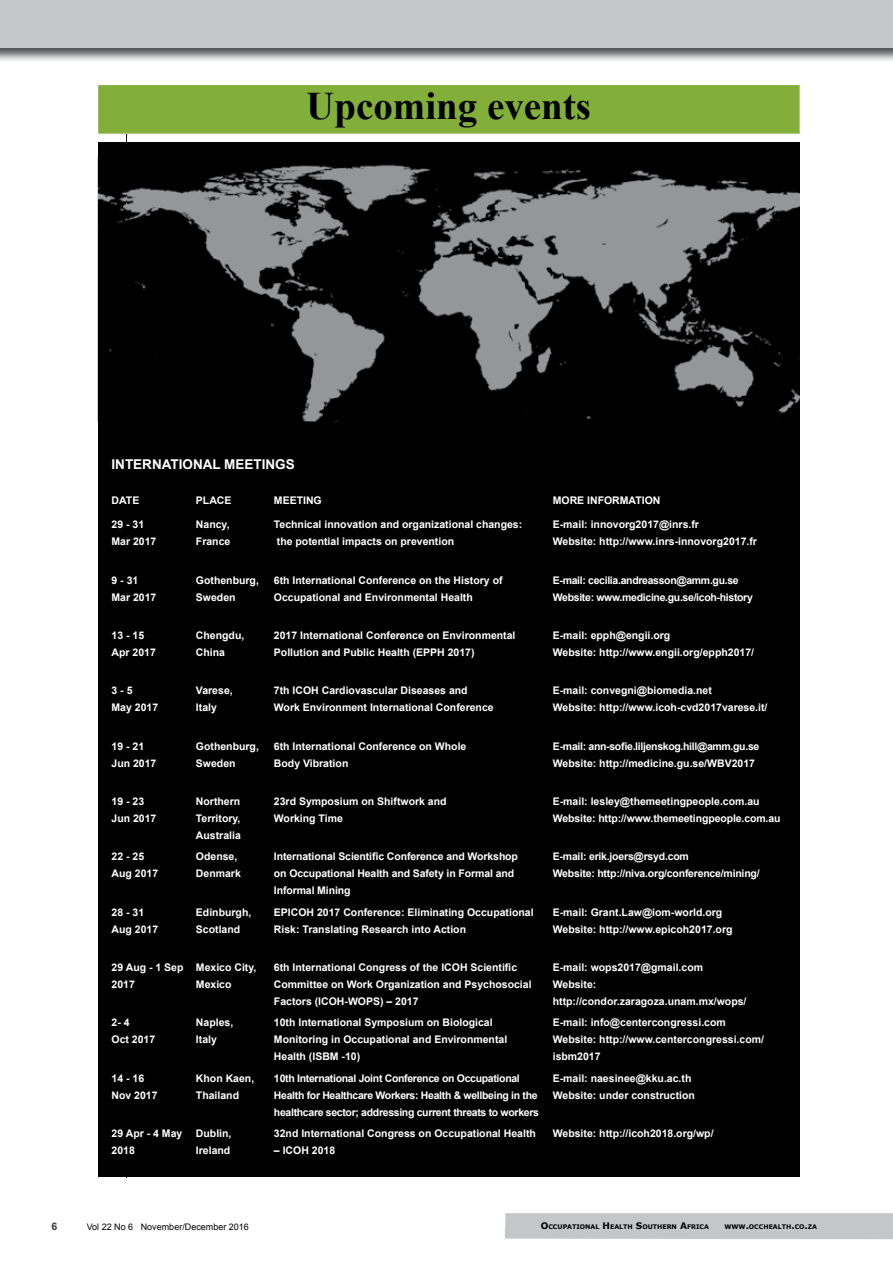
<style>
.page{position:relative;width:893px;height:1263px;background:#fff}
.page>*{position:absolute;margin:0;border:0;box-sizing:border-box;transform-origin:0 0}
.t1{font:700 39px "Times New Roman";color:#000}
.t2{font:700 13.5px "Arial";color:#fff}
.t3{font:700 10.5px/17px "Arial";color:#fff}
.t4{font:700 10.5px/17px "Arial";letter-spacing:-.03em;color:#fff}
.t5{font:700 10.5px/17px "Arial";letter-spacing:-.02em;color:#fff}
.t6{font:700 10.5px "Arial";color:#414042}
.t7{font:9px "Arial";color:#000}
.t8{font:700 6.3px "Verdana";color:#000}
.s1{color:#000}
.s2{font-size:9px}
</style>
<div class="page">
<div style="left:505px;top:1213px;width:388px;height:26px;background:#c4c6c8"></div>
<img style="left:0;top:48px;width:893px;height:13px">
<div style="left:0;top:0;width:893px;height:48px;background:#c4c6c8"></div>
<hr style="left:126px;top:127px;width:1px;height:1051px;background:#000">
<div style="left:98px;top:142px;width:701px;height:1035px;background:#000"></div>
<div style="left:98px;top:85px;width:701px;height:48px;background:#81af39"></div>
<img style="left:98px;top:164px;width:701px;height:257px">
<img style="left:126px;top:164px;width:1px;height:257px">
<h1 class="t1" style="left:306px;top:79px;width:286px">Upcoming events</h1>
<p class="t2" style="left:112px;top:456px;width:185px">INTERNATIONAL MEETINGS</p>
<p class="t3" style="left:112px;top:492px;width:29px">DATE</p>
<p class="t3" style="left:196px;top:492px;width:37px">PLACE</p>
<p class="t3" style="left:274px;top:492px;width:49px">MEETING</p>
<p class="t3" style="left:553px;top:492px;width:109px">MORE INFORMATION</p>
<p class="t3" style="left:112px;top:516px;width:46px">29 - 31<br>Mar 2017</p>
<p class="t3" style="left:196px;top:516px;width:36px">Nancy,<br>France</p>
<p class="t3" style="left:274px;top:516px;width:250px">Technical innovation and organizational changes: the potential impacts on prevention</p>
<p class="t3" style="left:553px;top:516px;width:206px">E-mail: innovorg2017@inrs.fr<br>Website: http://www.inrs-innovorg2017.fr</p>
<p class="t3" style="left:112px;top:572px;width:46px">9 - 31<br>Mar 2017</p>
<p class="t3" style="left:196px;top:572px;width:64px">Gothenburg,<br>Sweden</p>
<p class="t3" style="left:274px;top:572px;width:230px">6th International Conference on the History of<br>Occupational and Environmental Health</p>
<p class="t4" style="left:553px;top:572px;width:202px">E-mail: cecilia.andreasson@amm.gu.se<br>Website: www.medicine.gu.se/icoh-history</p>
<p class="t3" style="left:112px;top:627px;width:46px">13 - 15<br>Apr 2017</p>
<p class="t3" style="left:196px;top:627px;width:50px">Chengdu,<br>China</p>
<p class="t3" style="left:274px;top:627px;width:243px">2017 International Conference on Environmental<br>Pollution and Public Health (EPPH 2017)</p>
<p class="t3" style="left:553px;top:627px;width:203px">E-mail: epph@engii.org<br>Website: http://www.engii.org/epph2017/</p>
<p class="t3" style="left:112px;top:682px;width:48px">3 - 5<br>May 2017</p>
<p class="t3" style="left:196px;top:682px;width:38px">Varese,<br>Italy</p>
<p class="t3" style="left:274px;top:682px;width:221px">7th ICOH Cardiovascular Diseases and<br>Work Environment International Conference</p>
<p class="t3" style="left:553px;top:682px;width:216px">E-mail: convegni@biomedia.net<br>Website: http://www.icoh-cvd2017varese.it/</p>
<p class="t3" style="left:112px;top:738px;width:46px">19 - 21<br>Jun 2017</p>
<p class="t3" style="left:196px;top:738px;width:64px">Gothenburg,<br>Sweden</p>
<p class="t3" style="left:274px;top:738px;width:194px">6th International Conference on Whole<br>Body Vibration</p>
<p class="t5" style="left:553px;top:738px;width:208px">E-mail: ann-sofie.liljenskog.hill@amm.gu.se<br>Website: http://medicine.gu.se/WBV2017</p>
<p class="t3" style="left:112px;top:793px;width:46px">19 - 23<br>Jun 2017</p>
<p class="t3" style="left:196px;top:793px;width:46px;text-align:justify">Northern Territory, Australia</p>
<p class="t3" style="left:274px;top:793px;width:174px">23rd Symposium on Shiftwork and<br>Working Time</p>
<p class="t3" style="left:553px;top:793px;width:229px">E-mail: lesley@themeetingpeople.com.au<br>Website: http://www.themeetingpeople.com.au</p>
<p class="t3" style="left:112px;top:848px;width:48px">22 - 25<br>Aug 2017</p>
<p class="t3" style="left:196px;top:848px;width:46px">Odense,<br>Denmark</p>
<p class="t3" style="left:274px;top:848px;width:246px">International Scientific Conference and Workshop on Occupational Health and Safety in Formal and<br>Informal Mining</p>
<p class="t5" style="left:553px;top:848px;width:208px">E-mail: erik.joers@rsyd.com<br>Website: http://niva.org/conference/mining/</p>
<p class="t3" style="left:112px;top:904px;width:48px">28 - 31<br>Aug 2017</p>
<p class="t3" style="left:196px;top:904px;width:60px">Edinburgh,<span class="s1">,<br></span>Scotland</p>
<p class="t3" style="left:274px;top:904px;width:261px">EPICOH 2017 Conference: Eliminating Occupational<br>Risk: Translating Research into Action</p>
<p class="t3" style="left:553px;top:904px;width:181px">E-mail: Grant.Law@iom-world.org<br>Website: http://www.epicoh2017.org</p>
<p class="t3" style="left:112px;top:959px;width:73px">29 Aug - 1 Sep<br>2017</p>
<p class="t3" style="left:196px;top:959px;width:62px">Mexico City,<br>Mexico</p>
<p class="t3" style="left:274px;top:959px;width:259px">6th International Congress of the ICOH Scientific<br>Committee on Work Organization and Psychosocial<br>Factors (ICOH-WOPS) – 2017</p>
<p class="t3" style="left:553px;top:959px;width:195px">E-mail: wops2017@gmail.com<br>Website: http://condor.zaragoza.unam.mx/wops/</p>
<p class="t3" style="left:112px;top:1014px;width:45px">2- 4<br>Oct 2017</p>
<p class="t3" style="left:196px;top:1014px;width:39px">Naples,<br>Italy</p>
<p class="t3" style="left:274px;top:1014px;width:235px">10th International Symposium on Biological<br>Monitoring in Occupational and Environmental<br>Health (ISBM -10)</p>
<p class="t3" style="left:553px;top:1014px;width:213px">E-mail: info@centercongressi.com<br>Website: http://www.centercongressi.com/ isbm2017</p>
<p class="t3" style="left:112px;top:1070px;width:48px">14 - 16<br>Nov 2017</p>
<p class="t3" style="left:196px;top:1070px;width:60px">Khon Kaen,<br>Thailand</p>
<p class="t4" style="left:274px;top:1070px;width:267px">10th International Joint Conference on Occupational<br>Health for Healthcare Workers: Health &amp; wellbeing in the healthcare sector; addressing current threats to workers</p>
<p class="t3" style="left:553px;top:1070px;width:144px">E-mail: naesinee@kku.ac.th<br>Website: under construction</p>
<p class="t3" style="left:112px;top:1125px;width:72px">29 Apr - 4 May<br>2018 <span class="s1">2018</span></p>
<p class="t3" style="left:196px;top:1125px;width:37px">Dublin,<br>Ireland</p>
<p class="t3" style="left:274px;top:1125px;width:263px">32nd International Congress on Occupational Health</p>
<p class="t3" style="left:553px;top:1125px;width:162px">Website: http://icoh2018.org/wp/</p>
<p class="t3" style="left:274px;top:1142px;width:63px">– ICOH 2018</p>
<p class="t6" style="left:51px;top:1219px;width:7px">6</p>
<p class="t7" style="left:87px;top:1220px;width:164px">Vol 22 No 6 November/December 2016</p>
<p class="t8" style="left:541px;top:1222px;width:170px"><span class="s2">O</span>CCUPATIONAL <span class="s2">H</span>EALTH <span class="s2">S</span>OUTHERN <span class="s2">A</span>FRICA</p>
<p class="t8" style="left:724px;top:1222px;width:94px">WWW<span class="s2">.</span>OCCHEALTH<span class="s2">.</span>CO<span class="s2">.</span>ZA</p>
</div>
